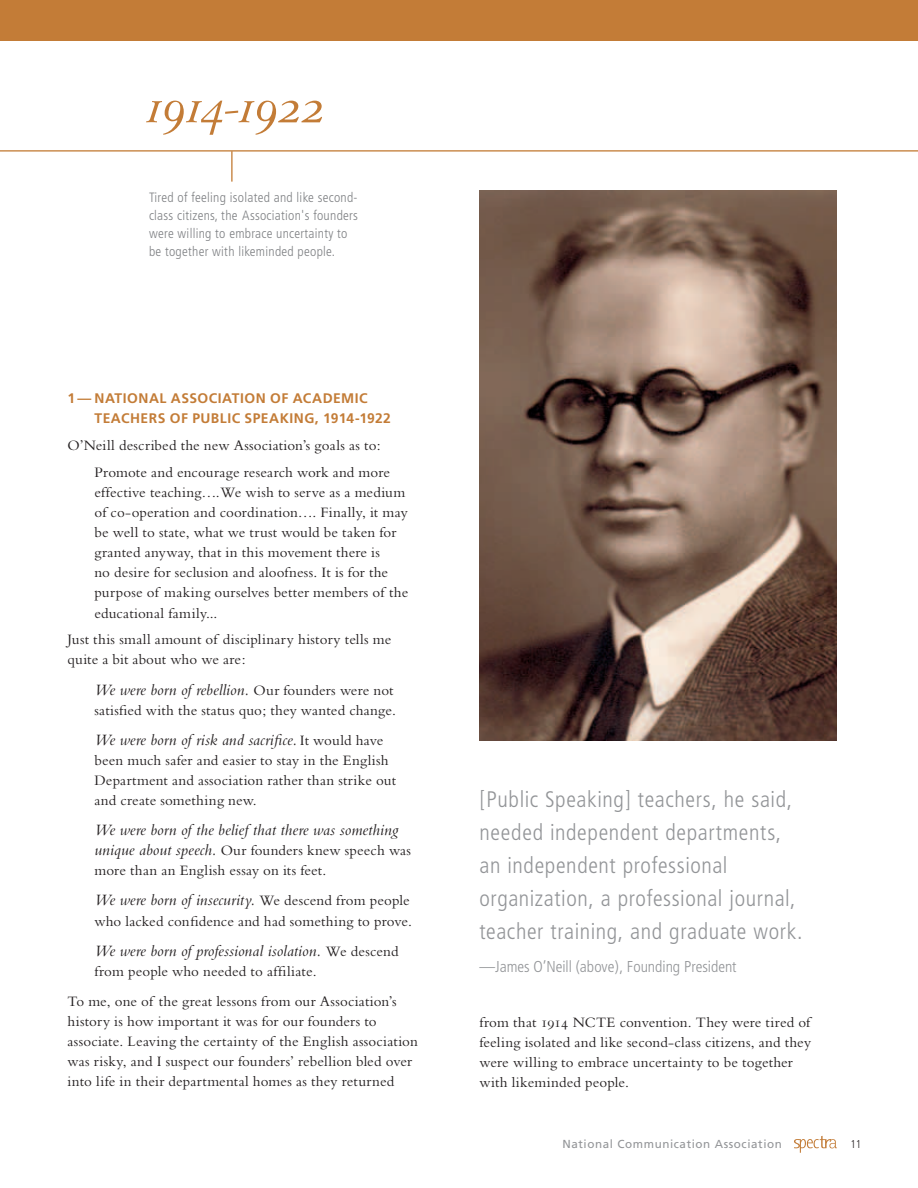
<style>
.page{position:relative;width:918px;height:1188px;background:#fff}
.page>*{position:absolute;margin:0;border:0;box-sizing:border-box;transform-origin:0 0}
.t1{font:52.5px "Granjon Italic Os F";letter-spacing:-.065em;color:#c37c37}
.t2{font:300 condensed 22.5px/33px "Frutiger";letter-spacing:.025em;color:#939598}
.t3{font:italic 16.5px "Bembo";letter-spacing:.005em;color:#231f20}
.t4{font:300 condensed 15.75px "Frutiger";color:#939598}
.t5{font:15px/20.1px "Bembo";letter-spacing:.01em;color:#231f20}
.t6{font:700 13.8px/20.1px "Frutiger";letter-spacing:.03em;color:#c37c37}
.t7{font:300 condensed 13.5px/18px "Frutiger";letter-spacing:.02em;color:#808285}
.t8{font:11.7px "Frutiger";letter-spacing:.05em;color:#939598}
.t9{font:300 condensed 11.25px "Frutiger";color:#231f20}
.s1{font-style:normal;font-size:15px}
.s2{font-style:italic;font-size:16.5px}
.s3{font-family:"Bembo SC"}
</style>
<div class="page">
<div style="left:0;top:0;width:918px;height:40px;background:#c37c37"></div>
<img style="left:480px;top:191px;width:357px;height:549px">
<hr style="left:231px;top:151px;width:2px;height:31px;background:#c37c37">
<hr style="left:0;top:150px;width:918px;height:2px;background:#c37c37">
<svg style="left:794px;top:1136px;width:43px;height:17px"></svg>
<h1 class="t1" style="left:143px;top:78px;width:183px">1914-1922</h1>
<p class="t7" style="left:149px;top:188px;width:210px">Tired of feeling isolated and like second&shy;class citizens, the Association's founders were willing to embrace uncertainty to be together with likeminded people.</p>
<p class="t6" style="left:95px;top:388px;width:298px;text-indent:-27px">1 — NATIO NAL ASSOCIATIO N OF ACADEMIC<br>TEACH ERS OF PUBLIC SPEAKI NG, 1914-1922</p>
<p class="t5" style="left:94px;top:432px;width:297px;line-height:26.8px;text-indent:-27px">O’Neill described the new Association’s goals as to:<br>Promote and encourage research work and more</p>
<p class="t5" style="left:94px;top:482px;width:315px">effective teaching….We wish to serve as a medium of co-operation and coordination…. Finally, it may be well to state, what we trust would be taken for granted anyway, that in this movement there is<br>no desire for seclusion and aloofness. It is for the purpose of making ourselves better members of the educational family...</p>
<p class="t5" style="left:68px;top:629px;width:325px">Just this small amount of disciplinary history tells me quite a bit about who we are:</p>
<p class="t3" style="left:94px;top:680px;width:301px">We were born of rebellion. <span class="s1">Our founders were not</span></p>
<p class="t5" style="left:94px;top:700px;width:303px">satisfied with the status quo; they wanted change.</p>
<p class="t3" style="left:94px;top:730px;width:290px">We were born of risk and sacrifice. <span class="s1">It would have</span></p>
<p class="t5" style="left:95px;top:750px;width:303px">been much safer and easier to stay in the English<br>Department and association rather than strike out and create something new.</p>
<p class="t3" style="left:94px;top:820px;width:305px">We were born of the belief that there was something</p>
<p class="t5" style="left:94px;top:840px;width:318px"><span class="s2">unique about speech.</span> Our founders knew speech was more than an English essay on its feet.</p>
<p class="t3" style="left:94px;top:891px;width:317px">We were born of insecurity. <span class="s1">We descend from people</span></p>
<p class="t5" style="left:95px;top:911px;width:319px">who lacked confidence and had something to prove.</p>
<p class="t3" style="left:94px;top:941px;width:306px">We were born of professional isolation. <span class="s1">We descend</span></p>
<p class="t5" style="left:68px;top:956px;width:331px;line-height:30px;text-indent:27px">from people who needed to affiliate.<br>To me, one of the great lessons from our Association’s</p>
<p class="t5" style="left:68px;top:1011px;width:352px">history is how important it was for our founders to associate. Leaving the certainty of the English association was risky, and I suspect our founders’ rebellion bled over into life in their departmental homes as they returned</p>
<h2 class="t2" style="left:480px;top:783px;width:324px">[Public Speaking] teachers, he said, needed independent departments, an independent professional organization, a professional journal, teacher training, and graduate work.</h2>
<p class="t4" style="left:480px;top:957px;width:259px">—James O’Neill (above), Founding President</p>
<p class="t5" style="left:480px;top:1012px;width:333px">from that <span class="s3">1914</span> NCTE convention. They were tired of feeling isolated and like second-class citizens, and they were willing to embrace uncertainty to be together with likeminded people.</p>
<p class="t8" style="left:563px;top:1137px;width:221px">National Communication Association</p>
<p class="t9" style="left:850px;top:1137px;width:12px">11</p>
</div>
